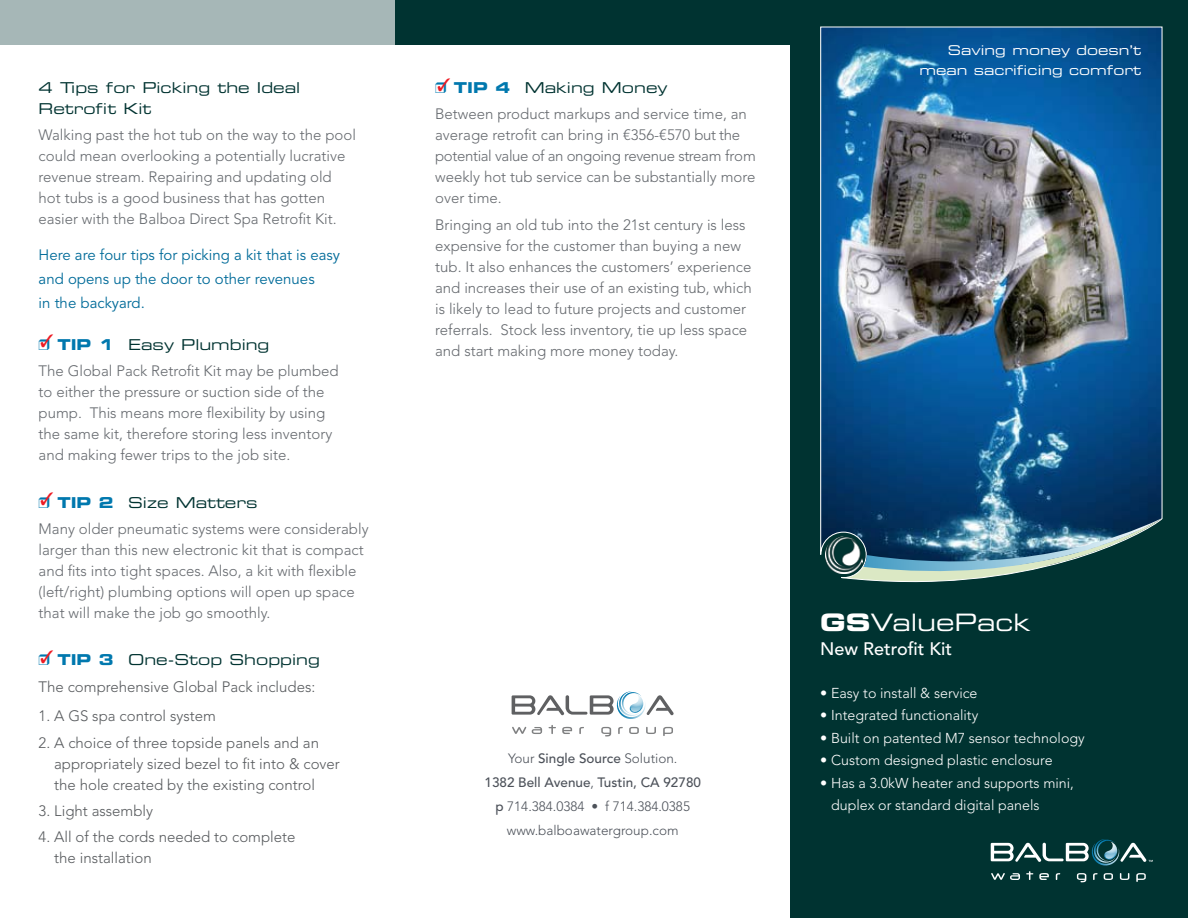
<style>
.page{position:relative;width:1188px;height:918px;background:#fff}
.page>*{position:absolute;margin:0;border:0;box-sizing:border-box;transform-origin:0 0}
.t1{font:24px "Eurostile Extended Two";color:#fff}
.t2{font:500 18px "Avenir LT Std";color:#fff}
.t3{font:300 15px/21px "Avenir LT Std";color:#65696e}
.t4{font:300 15px/21px "Avenir LT Std";color:#575a5d}
.t5{font:15px/21px "Eurostile Extended Two";color:#003331}
.t6{font:15px/24px "Avenir LT Std";color:#006b99}
.t7{font:300 14.25px/22.5px "Avenir LT Std";color:#fff}
.t8{font:300 13.5px/24px "Avenir LT Std";color:#4d525a;text-align:center}
.t9{font:13.5px/19.5px "Eurostile Extended Two";color:#fff;text-align:right}
.s1{font-family:"Eurostile Bold Extended Two";color:#0078ae}
.s2{font-weight:500}
.s3{font-family:"Eurostile Bold Extended Two"}
</style>
<div class="page">
<div style="left:790px;top:0;width:398px;height:918px;background:#003331"></div>
<img style="left:820px;top:26px;width:343px;height:553px">
<svg style="left:848px;top:518px;width:314px;height:65px"></svg>
<img style="left:825px;top:537px;width:37px;height:37px">
<svg style="left:991px;top:839px;width:162px;height:43px"></svg>
<svg style="left:512px;top:691px;width:162px;height:45px"></svg>
<div style="left:0;top:0;width:395px;height:44px;background:#a6b7b7"></div>
<div style="left:395px;top:0;width:409px;height:44px;background:#003331"></div>
<p class="t5" style="left:39px;top:77px;width:263px">4 Tips for Picking the Ideal<br>Retrofit Kit</p>
<p class="t3" style="left:39px;top:125px;width:319px">Walking past the hot tub on the way to the pool could mean overlooking a potentially lucrative revenue stream. Repairing and updating old hot tubs is a good business that has gotten easier with the Balboa Direct Spa Retrofit Kit.</p>
<p class="t6" style="left:39px;top:243px;width:303px">Here are four tips for picking a kit that is easy and opens up the door to other revenues<br>in the backyard.</p>
<p class="t5" style="left:57px;top:334px;width:214px"><span class="s1">TIP 1</span> Easy Plumbing</p>
<p class="t3" style="left:39px;top:361px;width:302px">The Global Pack Retrofit Kit may be plumbed to either the pressure or suction side of the pump. This means more flexibility by using the same kit, therefore storing less inventory and making fewer trips to the job site.</p>
<p class="t5" style="left:57px;top:491px;width:202px"><span class="s1">TIP 2</span> Size Matters</p>
<p class="t3" style="left:39px;top:518px;width:332px">Many older pneumatic systems were considerably larger than this new electronic kit that is compact and fits into tight spaces. Also, a kit with flexible (left/right) plumbing options will open up space that will make the job go smoothly.</p>
<p class="t5" style="left:57px;top:649px;width:264px"><span class="s1">TIP 3</span> One-Stop Shopping</p>
<p class="t4" style="left:39px;top:676px;width:278px">The comprehensive Global Pack includes:</p>
<p class="t4" style="left:39px;top:706px;width:179px">1. A GS spa control system</p>
<p class="t4" style="left:54px;top:732px;width:287px;text-indent:-16px">2. A choice of three topside panels and an appropriately sized bezel to fit into &amp; cover the hole created by the existing control</p>
<p class="t4" style="left:39px;top:800px;width:116px">3. Light assembly</p>
<p class="t4" style="left:54px;top:827px;width:243px;text-indent:-16px">4. All of the cords needed to complete the installation</p>
<p class="t5" style="left:454px;top:77px;width:215px"><span class="s1">TIP 4</span> Making Money</p>
<p class="t3" style="left:435px;top:104px;width:322px">Between product markups and service time, an average retrofit can bring in €356-€570 but the potential value of an ongoing revenue stream from weekly hot tub service can be substantially more over time.</p>
<p class="t3" style="left:435px;top:214px;width:318px">Bringing an old tub into the 21st century is less expensive for the customer than buying a new tub. It also enhances the customers’ experience and increases their use of an existing tub, which is likely to lead to future projects and customer referrals. Stock less inventory, tie up less space and start making more money today.</p>
<p class="t9" style="left:919px;top:40px;width:223px">Saving money doesn’t mean sacrificing comfort</p>
<p class="t8" style="left:485px;top:746px;width:218px">Your <span class="s2">Single Source</span> Solution.<br><span class="s2">1382 Bell Avenue</span>, <span class="s2">Tustin, CA 92780 p</span> 714.384.0384 • f 714.384.0385 www.balboawatergroup.com</p>
<h1 class="t1" style="left:820px;top:606px;width:212px"><span class="s3">GS</span>ValuePack</h1>
<p class="t2" style="left:820px;top:638px;width:134px">New Retrofit Kit</p>
<p class="t7" style="left:820px;top:682px;width:159px">• Easy to install &amp; service</p>
<p class="t7" style="left:820px;top:704px;width:160px">• Integrated functionality</p>
<p class="t7" style="left:820px;top:727px;width:266px">• Built on patented M7 sensor technology</p>
<p class="t7" style="left:820px;top:749px;width:234px">• Custom designed plastic enclosure</p>
<p class="t7" style="left:831px;top:772px;width:244px;text-indent:-11px">• Has a 3.0kW heater and supports mini, duplex or standard digital panels</p>
</div>
